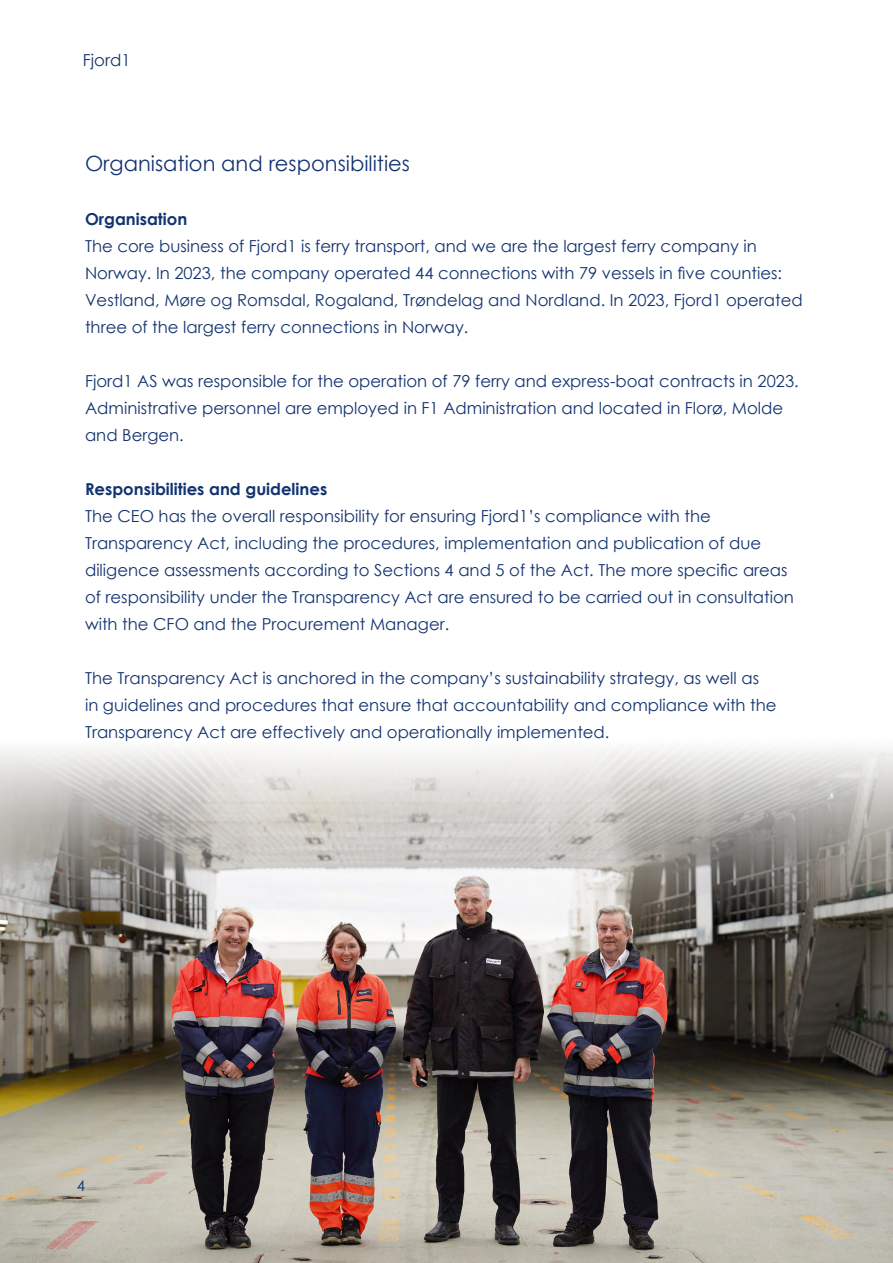
<style>
.page{position:relative;width:893px;height:1263px;background:#fff}
.page>*{position:absolute;margin:0;border:0;box-sizing:border-box;transform-origin:0 0}
.t1{font:21px "Century Gothic";color:#133370}
.t2{font:16.5px/27px "Century Gothic";color:#133370}
.t3{font:700 16.5px "Century Gothic";color:#133370}
.t4{font:15px "Century Gothic";color:#133370}
</style>
<div class="page">
<img style="left:0;top:943px;width:893px;height:320px">
<svg style="left:0;top:748px;width:893px;height:195px"></svg>
<p class="t2" style="left:83px;top:46px;width:49px">Fjord1</p>
<p class="t1" style="left:85px;top:149px;width:326px">Organisation and responsibilities</p>
<p class="t3" style="left:85px;top:206px;width:104px">Organisation</p>
<p class="t2" style="left:85px;top:232px;width:719px">The core business of Fjord1 is ferry transport, and we are the largest ferry company in Norway. In 2023, the company operated 44 connections with 79 vessels in five counties:<br>Vestland, Møre og Romsdal, Rogaland, Trøndelag and Nordland. In 2023, Fjord1 operated three of the largest ferry connections in Norway.</p>
<p class="t2" style="left:85px;top:367px;width:715px">Fjord1 AS was responsible for the operation of 79 ferry and express-boat contracts in 2023.<br>Administrative personnel are employed in F1 Administration and located in Florø, Molde and Bergen.</p>
<p class="t3" style="left:85px;top:476px;width:244px">Responsibilities and guidelines</p>
<p class="t2" style="left:85px;top:502px;width:710px">The CEO has the overall responsibility for ensuring Fjord1’s compliance with the Transparency Act, including the procedures, implementation and publication of due diligence assessments according to Sections 4 and 5 of the Act. The more specific areas of responsibility under the Transparency Act are ensured to be carried out in consultation with the CFO and the Procurement Manager.</p>
<p class="t2" style="left:85px;top:664px;width:693px">The Transparency Act is anchored in the company’s sustainability strategy, as well as<br>in guidelines and procedures that ensure that accountability and compliance with the<br>Transparency Act are effectively and operationally implemented.</p>
<p class="t4" style="left:77px;top:1175px;width:10px">4</p>
</div>
